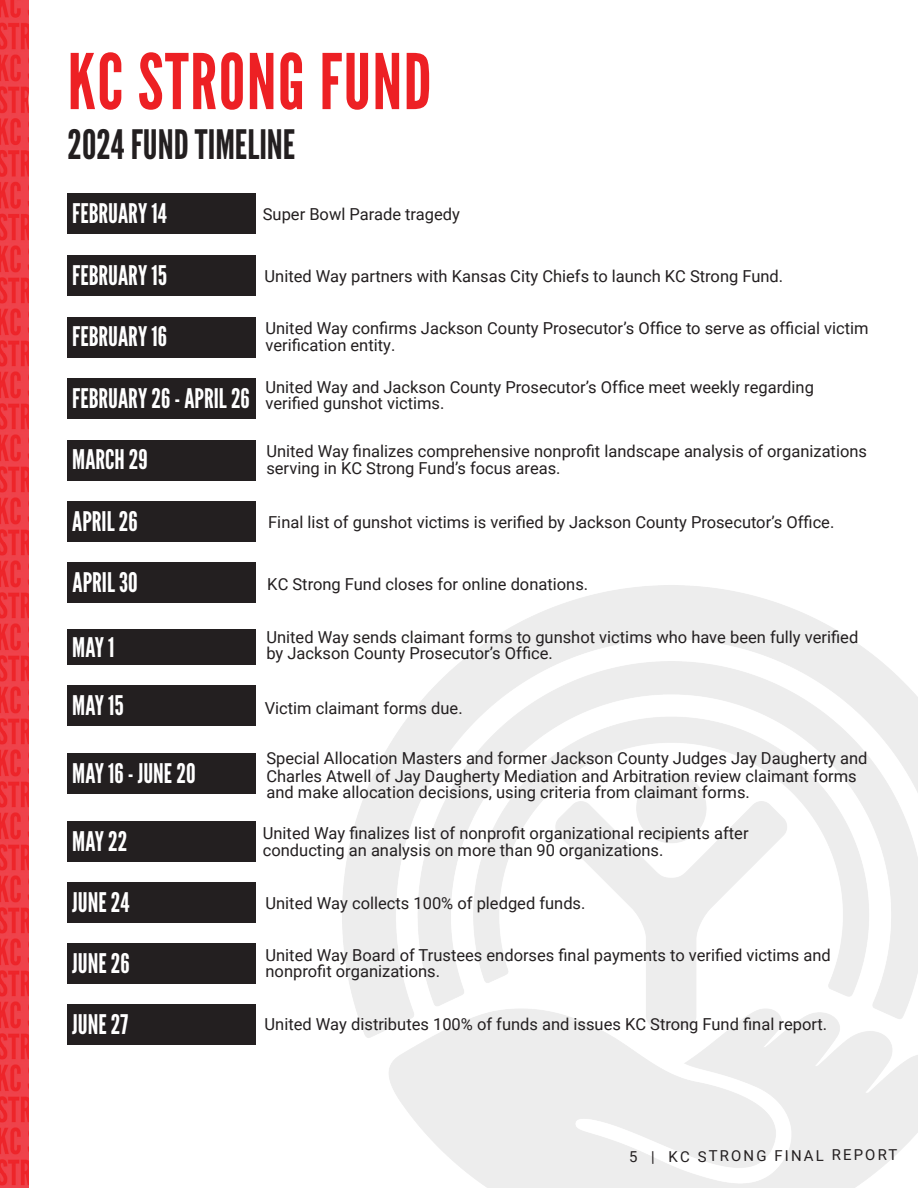
<style>
.page{position:relative;width:918px;height:1188px;background:#fff}
.page>*{position:absolute;margin:0;border:0;box-sizing:border-box;transform-origin:0 0}
.t1{font:76.5px "League Gothic";letter-spacing:.02em;color:#ed2024}
.t2{font:40.5px "League Gothic";color:#231f20}
.t3{font:27px "League Gothic";color:#fff}
.t4{font:16.5px/16.5px "Roboto";color:#231f20}
.t5{font:15px "Roboto";color:#231f20}
</style>
<div class="page">
<img style="left:0;top:0;width:29px;height:291px">
<svg style="left:0;top:291px;width:29px;height:63px;background:#ee363d"></svg>
<svg style="left:0;top:354px;width:29px;height:63px;background:#ee363d"></svg>
<svg style="left:0;top:417px;width:29px;height:63px;background:#ee363d"></svg>
<svg style="left:0;top:480px;width:29px;height:63px;background:#ee363d"></svg>
<svg style="left:0;top:543px;width:29px;height:63px;background:#ee363d"></svg>
<svg style="left:0;top:606px;width:29px;height:63px;background:#ee363d"></svg>
<svg style="left:0;top:669px;width:29px;height:63px;background:#ee363d"></svg>
<svg style="left:0;top:732px;width:29px;height:63px;background:#ee363d"></svg>
<svg style="left:0;top:795px;width:29px;height:63px;background:#ee363d"></svg>
<svg style="left:0;top:858px;width:29px;height:63px;background:#ee363d"></svg>
<svg style="left:0;top:921px;width:29px;height:63px;background:#ee363d"></svg>
<svg style="left:0;top:984px;width:29px;height:63px;background:#ee363d"></svg>
<svg style="left:0;top:1047px;width:29px;height:63px;background:#ee363d"></svg>
<svg style="left:0;top:1110px;width:29px;height:63px;background:#ee363d"></svg>
<svg style="left:0;top:1173px;width:29px;height:15px"></svg>
<div style="left:68px;top:194px;width:188px;height:40px;background:#231f20"></div>
<div style="left:68px;top:256px;width:188px;height:40px;background:#231f20"></div>
<div style="left:68px;top:317px;width:188px;height:41px;background:#231f20"></div>
<div style="left:68px;top:379px;width:188px;height:40px;background:#231f20"></div>
<div style="left:68px;top:440px;width:188px;height:40px;background:#231f20"></div>
<div style="left:68px;top:501px;width:188px;height:41px;background:#231f20"></div>
<div style="left:68px;top:563px;width:188px;height:40px;background:#231f20"></div>
<div style="left:68px;top:1004px;width:188px;height:41px;background:#231f20"></div>
<div style="left:68px;top:943px;width:188px;height:41px;background:#231f20"></div>
<div style="left:68px;top:883px;width:188px;height:40px;background:#231f20"></div>
<div style="left:68px;top:822px;width:188px;height:40px;background:#231f20"></div>
<div style="left:68px;top:754px;width:188px;height:40px;background:#231f20"></div>
<div style="left:68px;top:686px;width:188px;height:40px;background:#231f20"></div>
<div style="left:68px;top:629px;width:188px;height:36px;background:#231f20"></div>
<p class="t1" style="left:68px;top:36px;width:365px">KC STRONG FUND</p>
<p class="t2" style="left:68px;top:121px;width:229px">2024 FUND TIMELINE</p>
<p class="t3" style="left:72px;top:197px;width:96px">FEBRUARY 14</p>
<p class="t4" style="left:263px;top:206px;width:199px">Super Bowl Parade tragedy</p>
<p class="t3" style="left:72px;top:259px;width:96px">FEBRUARY 15</p>
<p class="t4" style="left:265px;top:267px;width:520px">United Way partners with Kansas City Chiefs to launch KC Strong Fund.</p>
<p class="t3" style="left:72px;top:321px;width:96px">FEBRUARY 16</p>
<p class="t4" style="left:266px;top:320px;width:605px">United Way confirms Jackson County Prosecutor’s Office to serve as official victim verification entity.</p>
<p class="t3" style="left:72px;top:382px;width:179px">FEBRUARY 26 - APRIL 26</p>
<p class="t4" style="left:266px;top:378px;width:550px">United Way and Jackson County Prosecutor’s Office meet weekly regarding</p>
<p class="t4" style="left:266px;top:394px;width:180px">verified gunshot victims.</p>
<p class="t3" style="left:72px;top:444px;width:77px">MARCH 29</p>
<p class="t4" style="left:266px;top:442px;width:602px">United Way finalizes comprehensive nonprofit landscape analysis of organizations serving in KC Strong Fund’s focus areas.</p>
<p class="t3" style="left:72px;top:505px;width:67px">APRIL 26</p>
<p class="t4" style="left:268px;top:513px;width:568px">Final list of gunshot victims is verified by Jackson County Prosecutor’s Office.</p>
<p class="t3" style="left:73px;top:566px;width:67px">APRIL 30</p>
<p class="t4" style="left:267px;top:575px;width:322px">KC Strong Fund closes for online donations.</p>
<p class="t3" style="left:72px;top:631px;width:44px">MAY 1</p>
<p class="t4" style="left:266px;top:628px;width:593px">United Way sends claimant forms to gunshot victims who have been fully verified by Jackson County Prosecutor’s Office.</p>
<p class="t3" style="left:72px;top:689px;width:53px">MAY 15</p>
<p class="t4" style="left:265px;top:699px;width:199px">Victim claimant forms due.</p>
<p class="t3" style="left:72px;top:757px;width:125px">MAY 16 - JUNE 20</p>
<p class="t4" style="left:266px;top:748px;width:603px;line-height:18px">Special Allocation Masters and former Jackson County Judges Jay Daugherty and<br>Charles Atwell of Jay Daugherty Mediation and Arbitration review claimant forms</p>
<p class="t4" style="left:266px;top:783px;width:485px">and make allocation decisions, using criteria from claimant forms.</p>
<p class="t3" style="left:72px;top:825px;width:57px">MAY 22</p>
<p class="t4" style="left:263px;top:825px;width:487px">United Way finalizes list of nonprofit organizational recipients after</p>
<p class="t4" style="left:263px;top:841px;width:402px">conducting an analysis on more than 90 organizations.</p>
<p class="t3" style="left:72px;top:886px;width:59px">JUNE 24</p>
<p class="t4" style="left:266px;top:895px;width:322px">United Way collects 100% of pledged funds.</p>
<p class="t3" style="left:72px;top:947px;width:59px">JUNE 26</p>
<p class="t4" style="left:266px;top:946px;width:567px">United Way Board of Trustees endorses final payments to verified victims and</p>
<p class="t4" style="left:266px;top:963px;width:176px">nonprofit organizations.</p>
<p class="t3" style="left:72px;top:1008px;width:57px">JUNE 27</p>
<p class="t4" style="left:265px;top:1016px;width:564px">United Way distributes 100% of funds and issues KC Strong Fund final report.</p>
<p class="t5" style="left:629px;top:1148px;width:270px;rotate:-1deg">5 | KC STRONG FINAL REPORT</p>
</div>
